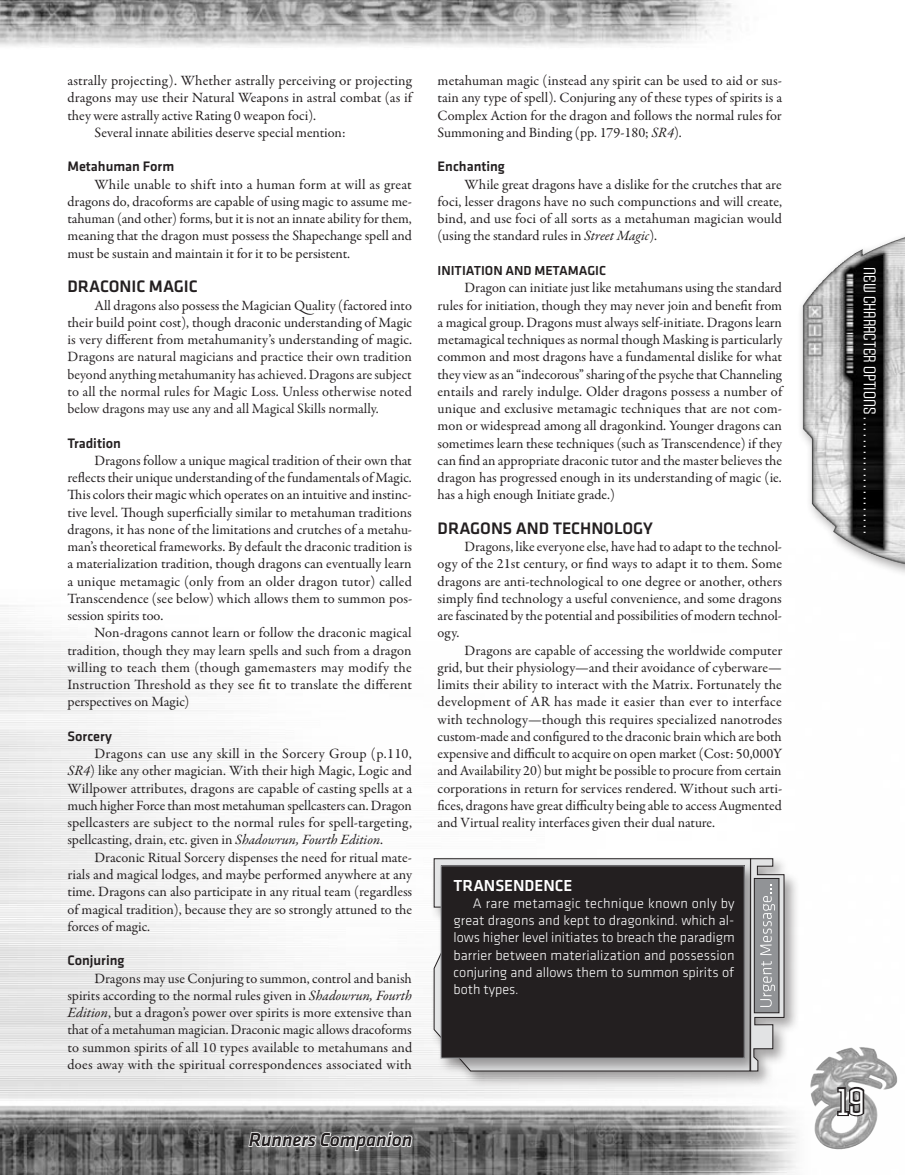
<style>
.page{position:relative;width:905px;height:1175px;background:#fff}
.page>*{position:absolute;margin:0;border:0;box-sizing:border-box;transform-origin:0 0}
.t1{font:condensed 36px "Armada";color:#fff}
.t2{font:italic 500 19.5px "Klavika";color:#231f20}
.t3{font:500 17.25px "Klavika";color:#231f20}
.t4{font:condensed 16.5px "Armada";color:#fff}
.t5{font:500 16.5px "Klavika";color:#fff}
.t6{font:14.25px/17.2px "Garamond Premr Pro";color:#231f20;text-align:justify}
.t7{font:14.25px/17.2px "Garamond Premr Pro";color:#292526;text-align:justify}
.t8{font:300 14.25px/17.2px "Klavika";color:#fff;text-align:justify}
.t9{font:500 14.25px "Klavika";color:#231f20}
.t10{font:500 13.5px "Klavika";color:#231f20}
.s1{font-style:italic}
</style>
<div class="page">
<img style="left:0;top:605px;width:898px;height:569px">
<img style="left:0;top:0;width:732px;height:47px">
<div style="left:241px;top:1124px;width:272px;height:50px;background:#fff;opacity:.71"></div>
<svg style="left:247px;top:1119px;width:166px;height:42px;background:#8b8b8b"></svg>
<div style="left:796px;top:226px;width:108px;height:397px;background:#231f20;opacity:.4"></div>
<img style="left:802px;top:237px;width:102px;height:306px">
<img style="left:810px;top:1047px;width:53px;height:40px">
<svg style="left:835px;top:1085px;width:31px;height:32px"></svg>
<div style="left:430px;top:855px;width:343px;height:238px;background:#231f20;opacity:.4"></div>
<svg style="left:433px;top:858px;width:314px;height:213px"></svg>
<div style="left:437px;top:862px;width:335px;height:219px;background:#231f20;opacity:.4"></div>
<div style="left:441px;top:866px;width:303px;height:192px;background:#231f20"></div>
<div style="left:440px;top:865px;width:304px;height:193px;border:1px solid #939598"></div>
<div style="left:747px;top:855px;width:60px;height:238px;background:#231f20;opacity:.4"></div>
<svg style="left:749px;top:858px;width:35px;height:213px;background:#aaaaac"></svg>
<p class="t6" style="left:68px;top:72px;width:346px">astrally projecting). Whether astrally perceiving or projecting</p>
<p class="t6" style="left:68px;top:90px;width:346px">dragons may use their Natural Weapons in astral combat (as if</p>
<p class="t6" style="left:68px;top:107px;width:250px">they were astrally active Rating 0 weapon foci).</p>
<p class="t6" style="left:95px;top:124px;width:253px">Several innate abilities deserve special mention:</p>
<p class="t9" style="left:68px;top:159px;width:108px">METAHUMAN FORM</p>
<p class="t6" style="left:68px;top:176px;width:346px;text-indent:27px">While unable to shift into a human form at will as great dragons do, dracoforms are capable of using magic to assume me&shy;tahuman (and other) forms, but it is not an innate ability for them, meaning that the dragon must possess the Shapechange spell and must be sustain and maintain it for it to be persistent.</p>
<p class="t3" style="left:68px;top:277px;width:130px">DRACONIC MAGIC</p>
<p class="t6" style="left:68px;top:297px;width:346px;text-indent:27px">All dragons also possess the Magician Quality (factored into their build point cost), though draconic understanding of Magic is very different from metahumanity’s understanding of magic.</p>
<p class="t7" style="left:68px;top:348px;width:346px">Dragons are natural magicians and practice their own tradition beyond anything metahumanity has achieved. Dragons are subject to all the normal rules for Magic Loss. Unless otherwise noted below dragons may use any and all Magical Skills normally.</p>
<p class="t9" style="left:68px;top:435px;width:55px">TRADITION</p>
<p class="t6" style="left:68px;top:452px;width:346px;text-indent:27px">Dragons follow a unique magical tradition of their own that reflects their unique understanding of the fundamentals of Magic.<br>This colors their magic which operates on an intuitive and instinc&shy;tive level. Though superficially similar to metahuman traditions dragons, it has none of the limitations and crutches of a metahu&shy;man’s theoretical frameworks. By default the draconic tradition is a materialization tradition, though dragons can eventually learn a unique metamagic (only from an older dragon tutor) called Transcendence (see below) which allows them to summon pos&shy;session spirits too.</p>
<p class="t6" style="left:67px;top:624px;width:346px;text-indent:27px">Non-dragons cannot learn or follow the draconic magical tradition, though they may learn spells and such from a dragon willing to teach them (though gamemasters may modify the Instruction Threshold as they see fit to translate the different perspectives on Magic)</p>
<p class="t9" style="left:68px;top:728px;width:46px">SORCERY</p>
<p class="t6" style="left:68px;top:745px;width:346px;text-indent:27px">Dragons can use any skill in the Sorcery Group (p.110, <span class="s1">SR4</span>) like any other magician. With their high Magic, Logic and Willpower attributes, dragons are capable of casting spells at a much higher Force than most metahuman spellcasters can. Dragon spellcasters are subject to the normal rules for spell-targeting, spellcasting, drain, etc. given in <span class="s1">Shadowrun, Fourth Edition</span>.</p>
<p class="t6" style="left:68px;top:849px;width:346px;text-indent:27px">Draconic Ritual Sorcery dispenses the need for ritual mate&shy;rials and magical lodges, and maybe performed anywhere at any time. Dragons can also participate in any ritual team (regardless of magical tradition), because they are so strongly attuned to the forces of magic.</p>
<p class="t9" style="left:68px;top:952px;width:58px">CONJURING</p>
<p class="t6" style="left:68px;top:969px;width:346px;text-indent:27px">Dragons may use Conjuring to summon, control and banish spirits according to the normal rules given in <span class="s1">Shadowrun, Fourth Edition</span>, but a dragon’s power over spirits is more extensive than that of a metahuman magician. Draconic magic allows dracoforms to summon spirits of all 10 types available to metahumans and does away with the spiritual correspondences associated with</p>
<h2 class="t2" style="left:249px;top:1128px;width:165px">Runners Companion</h2>
<p class="t6" style="left:437px;top:72px;width:346px">metahuman magic (instead any spirit can be used to aid or sus&shy;tain any type of spell). Conjuring any of these types of spirits is a Complex Action for the dragon and follows the normal rules for Summoning and Binding (pp. 179-180; <span class="s1">SR4</span>).</p>
<p class="t9" style="left:437px;top:159px;width:69px">ENCHANTING</p>
<p class="t6" style="left:437px;top:176px;width:346px;text-indent:27px">While great dragons have a dislike for the crutches that are foci, lesser dragons have no such compunctions and will create, bind, and use foci of all sorts as a metahuman magician would (using the standard rules in <span class="s1">Street Magic</span>).</p>
<p class="t10" style="left:437px;top:263px;width:12px">INITIATION</p>
<p class="t10" style="left:505px;top:263px;width:10px">AND</p>
<p class="t10" style="left:534px;top:263px;width:10px">META</p>
<p class="t10" style="left:568px;top:263px;width:40px">MAGIC</p>
<p class="t6" style="left:437px;top:279px;width:346px;text-indent:27px">Dragon can initiate just like metahumans using the standard rules for initiation, though they may never join and benefit from a magical group. Dragons must always self-initiate. Dragons learn metamagical techniques as normal though Masking is particularly common and most dragons have a fundamental dislike for what they view as an “indecorous” sharing of the psyche that Channeling entails and rarely indulge. Older dragons possess a number of unique and exclusive metamagic techniques that are not com&shy;mon or widespread among all dragonkind. Younger dragons can sometimes learn these techniques (such as Transcendence) if they can find an appropriate draconic tutor and the master believes the dragon has progressed enough in its understanding of magic (ie. has a high enough Initiate grade.)</p>
<p class="t3" style="left:437px;top:519px;width:22px">DRAGONS</p>
<p class="t3" style="left:515px;top:519px;width:12px">AND</p>
<p class="t3" style="left:552px;top:519px;width:39px">TECHNOLOG</p>
<p class="t3" style="left:643px;top:519px;width:11px">Y</p>
<p class="t6" style="left:437px;top:538px;width:346px;text-indent:27px">Dragons, like everyone else, have had to adapt to the technol&shy;ogy of the 21st century, or find ways to adapt it to them. Some dragons are anti-technological to one degree or another, others simply find technology a useful convenience, and some dragons are fascinated by the potential and possibilities of modern technol&shy;ogy.</p>
<p class="t6" style="left:437px;top:642px;width:346px;text-indent:27px">Dragons are capable of accessing the worldwide computer grid, but their physiology—and their avoidance of cyberware— limits their ability to interact with the Matrix. Fortunately the development of AR has made it easier than ever to interface with technology—though this requires specialized nanotrodes custom-made and configured to the draconic brain which are both expensive and difficult to acquire on open market (Cost: 50,000Y and Availability 20) but might be possible to procure from certain corporations in return for services rendered. Without such arti&shy;fices, dragons have great difficulty being able to access Augmented and Virtual reality interfaces given their dual nature.</p>
<p class="t5" style="left:453px;top:876px;width:20px">TRANSENDEN</p>
<p class="t5" style="left:554px;top:876px;width:17px">CE</p>
<p class="t8" style="left:453px;top:894px;width:283px;text-indent:20px">A rare metamagic technique known only by great dragons and kept to dragonkind. which al&shy;lows higher level initiates to breach the paradigm barrier between materialization and possession conjuring and allows them to summon spirits of both types.</p>
<p class="t4" style="left:878px;top:267px;width:268px;rotate:90deg">new character options . . . . . . . . . . . . . . . . . . . . .</p>
<h1 class="t1" style="left:837px;top:1082px;width:29px">19</h1>
</div>
